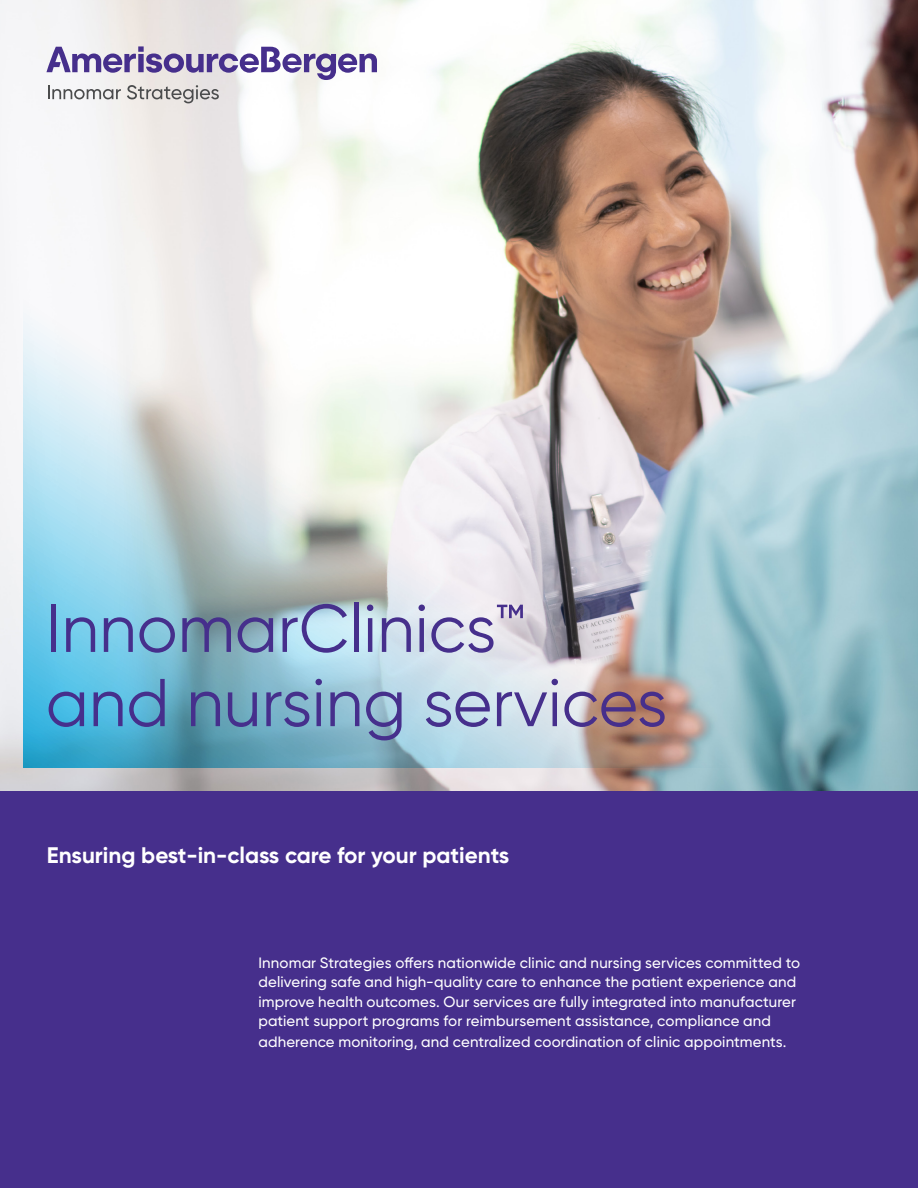
<style>
.page{position:relative;width:918px;height:1188px;background:#fff}
.page>*{position:absolute;margin:0;border:0;box-sizing:border-box;transform-origin:0 0}
.L1_Headline_45_pt{font:67.5px/74.2px "Gilroy";color:#462f8c}
.L2_Subeadline___intr{font:700 22.5px "Gilroy";color:#fff}
.L3_Body_copy_white_1{font:500 15px/19.5px "Gilroy";letter-spacing:.01em;color:#fff}
</style>
<div class="page">
<img style="left:0;top:0;width:918px;height:792px">
<div style="left:0;top:792px;width:918px;height:396px;background:#462f8c"></div>
<svg style="left:46px;top:46px;width:331px;height:57px"></svg>
<img style="left:23px;top:220px;width:780px;height:548px">
<p class="L1_Headline_45_pt" style="left:46px;top:590px;width:623px">InnomarClinics™<br>and nursing services</p>
<p class="L2_Subeadline___intr" style="left:47px;top:841px;width:464px">Ensuring best-in-class care for your patients</p>
<p class="L3_Body_copy_white_1" style="left:258px;top:953px;width:543px">Innomar Strategies offers nationwide clinic and nursing services committed to delivering safe and high-quality care to enhance the patient experience and improve health outcomes. Our services are fully integrated into manufacturer patient support programs for reimbursement assistance, compliance and</p>
<p class="L3_Body_copy_white_1" style="left:258px;top:1032px;width:530px">adherence monitoring, and centralized coordination of clinic appointments.</p>
</div>
